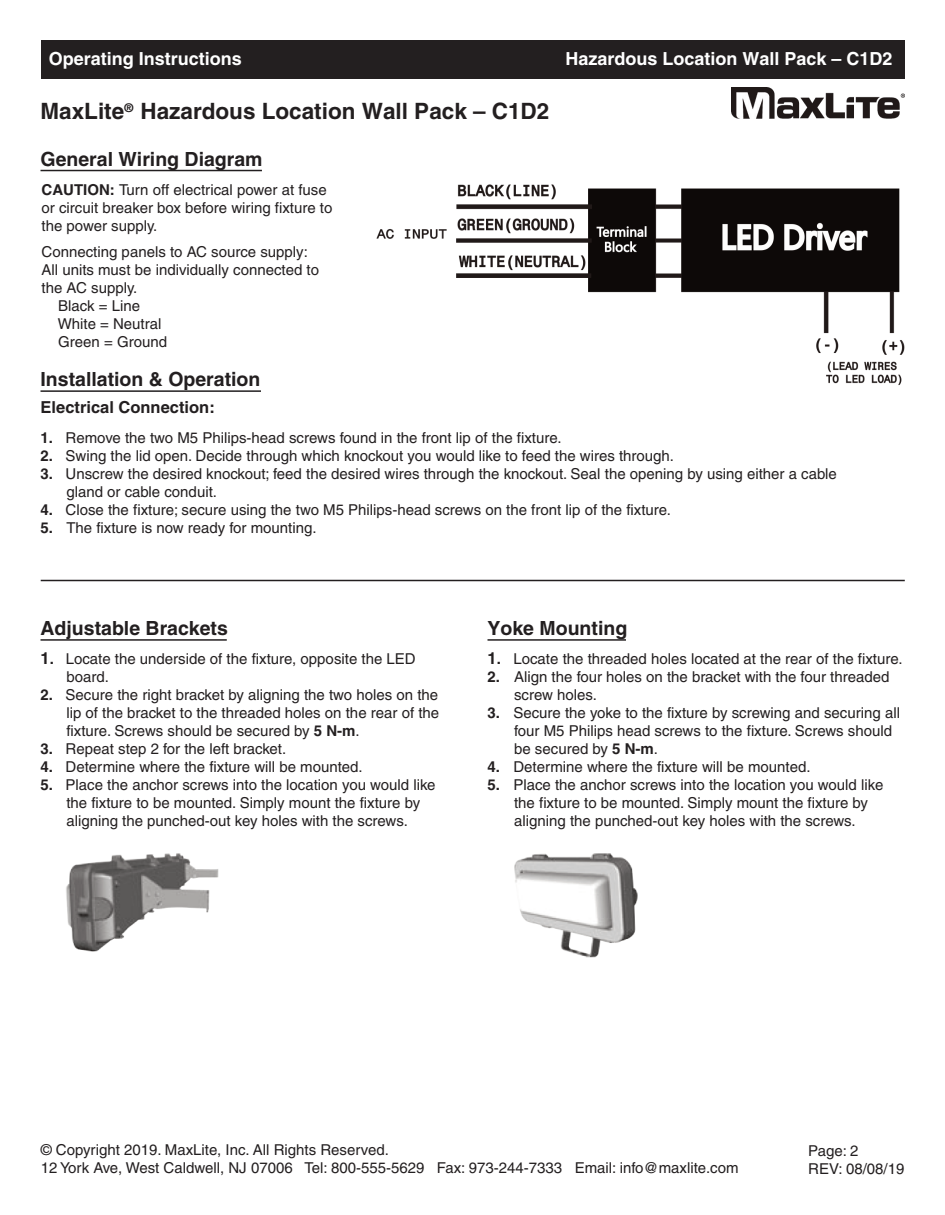
<style>
.page{position:relative;width:945px;height:1215px;background:#fff}
.page>*{position:absolute;margin:0;border:0;box-sizing:border-box;transform-origin:0 0}
.t1{font:700 22.5px "Helvetica";color:#231f20}
.t2{font:700 19.5px "Helvetica";color:#231f20}
.t3{font:700 18px "Helvetica";color:#fff}
.t4{font:700 16.5px "Helvetica";color:#231f20}
.t5{font:15px/18px "Helvetica";color:#231f20}
.t6{font:700 12px "Helvetica";color:#231f20}
.s1{font-weight:700}
.s2{font-weight:700;font-size:16.5px}
</style>
<div class="page">
<hr style="left:41px;top:390px;width:220px;height:2px;background:#231f20">
<hr style="left:41px;top:170px;width:221px;height:1px;background:#231f20">
<img style="left:376px;top:184px;width:529px;height:201px">
<hr style="left:41px;top:580px;width:864px;height:1px;background:#231f20">
<hr style="left:41px;top:639px;width:186px;height:2px;background:#231f20">
<img style="left:66px;top:853px;width:153px;height:99px">
<hr style="left:488px;top:639px;width:138px;height:2px;background:#231f20">
<img style="left:514px;top:853px;width:124px;height:105px">
<div style="left:41px;top:40px;width:864px;height:39px;background:#231f20"></div>
<img style="left:732px;top:87px;width:173px;height:32px">
<p class="t3" style="left:49px;top:52px;width:195px">Operating Instructions</p>
<p class="t3" style="left:565px;top:52px;width:329px">Hazardous Location Wall Pack – C1D2</p>
<h1 class="t1" style="left:40px;top:103px;width:510px">MaxLite Hazardous Location Wall Pack – C1D2</h1>
<p class="t6" style="left:125px;top:104px;width:10px">®</p>
<h2 class="t2" style="left:40px;top:152px;width:224px">General Wiring Diagram</h2>
<p class="t5" style="left:42px;top:183px;width:292px"><span class="s1">CAUTION:</span> Turn off electrical power at fuse or circuit breaker box before wiring fixture to the power supply.</p>
<p class="t5" style="left:42px;top:244px;width:268px">Connecting panels to AC source supply:</p>
<p class="t5" style="left:42px;top:262px;width:279px">All units must be individually connected to</p>
<p class="t5" style="left:42px;top:280px;width:97px">the AC supply.</p>
<p class="t5" style="left:58px;top:298px;width:83px">Black = Line</p>
<p class="t5" style="left:58px;top:316px;width:105px">White = Neutral</p>
<p class="t5" style="left:58px;top:334px;width:110px">Green = Ground</p>
<h2 class="t2" style="left:40px;top:372px;width:221px">Installation &amp; Operation</h2>
<p class="t4" style="left:41px;top:401px;width:176px">Electrical Connection:</p>
<p class="t5" style="left:41px;top:430px;width:523px"><span class="s1">1.</span> Remove the two M5 Philips-head screws found in the front lip of the fixture.</p>
<p class="t5" style="left:41px;top:448px;width:635px"><span class="s1">2.</span> Swing the lid open. Decide through which knockout you would like to feed the wires through.</p>
<p class="t5" style="left:66px;top:466px;width:772px;text-indent:-26px"><span class="s1">3.</span> Unscrew the desired knockout; feed the desired wires through the knockout. Seal the opening by using either a cable gland or cable conduit.</p>
<p class="t5" style="left:41px;top:502px;width:632px"><span class="s1">4.</span> Close the fixture; secure using the two M5 Philips-head screws on the front lip of the fixture.</p>
<p class="t5" style="left:41px;top:520px;width:278px"><span class="s1">5.</span> The fixture is now ready for mounting.</p>
<h2 class="t2" style="left:40px;top:621px;width:189px">Adjustable Brackets</h2>
<p class="t5" style="left:66px;top:651px;width:351px;text-indent:-26px"><span class="s2">1</span><span class="s1">.</span> Locate the underside of the fixture, opposite the LED board.</p>
<p class="t5" style="left:66px;top:687px;width:374px;text-align:justify;text-indent:-26px"><span class="s1">2.</span> Secure the right bracket by aligning the two holes on the lip of the bracket to the threaded holes on the rear of the fixture. Screws should be secured by <span class="s1">5 N-m</span>.</p>
<p class="t5" style="left:41px;top:741px;width:247px"><span class="s1">3.</span> Repeat step 2 for the left bracket.</p>
<p class="t5" style="left:41px;top:759px;width:324px"><span class="s1">4.</span> Determine where the fixture will be mounted.</p>
<p class="t5" style="left:66px;top:777px;width:371px;text-indent:-26px"><span class="s1">5.</span> Place the anchor screws into the location you would like the fixture to be mounted. Simply mount the fixture by aligning the punched-out key holes with the screws.</p>
<h2 class="t2" style="left:488px;top:621px;width:141px">Yoke Mounting</h2>
<p class="t5" style="left:488px;top:651px;width:417px"><span class="s2">1</span><span class="s1">.</span> Locate the threaded holes located at the rear of the fixture.</p>
<p class="t5" style="left:514px;top:669px;width:377px;text-indent:-27px"><span class="s1">2.</span> Align the four holes on the bracket with the four threaded screw holes.</p>
<p class="t5" style="left:514px;top:705px;width:387px;text-indent:-27px"><span class="s1">3.</span> Secure the yoke to the fixture by screwing and securing all four M5 Philips head screws to the fixture. Screws should be secured by <span class="s1">5 N-m</span>.</p>
<p class="t5" style="left:488px;top:759px;width:324px"><span class="s1">4.</span> Determine where the fixture will be mounted.</p>
<p class="t5" style="left:514px;top:777px;width:371px;text-indent:-27px"><span class="s1">5.</span> Place the anchor screws into the location you would like the fixture to be mounted. Simply mount the fixture by aligning the punched-out key holes with the screws.</p>
<p class="t5" style="left:41px;top:1142px;width:699px">© Copyright 2019. MaxLite, Inc. All Rights Reserved.<br>12 York Ave, West Caldwell, NJ 07006 Tel: 800-555-5629 Fax: 973-244-7333 Email: info@maxlite.com</p>
<p class="t5" style="left:808px;top:1143px;width:98px">Page: 2<br>REV: 08/08/19</p>
</div>
